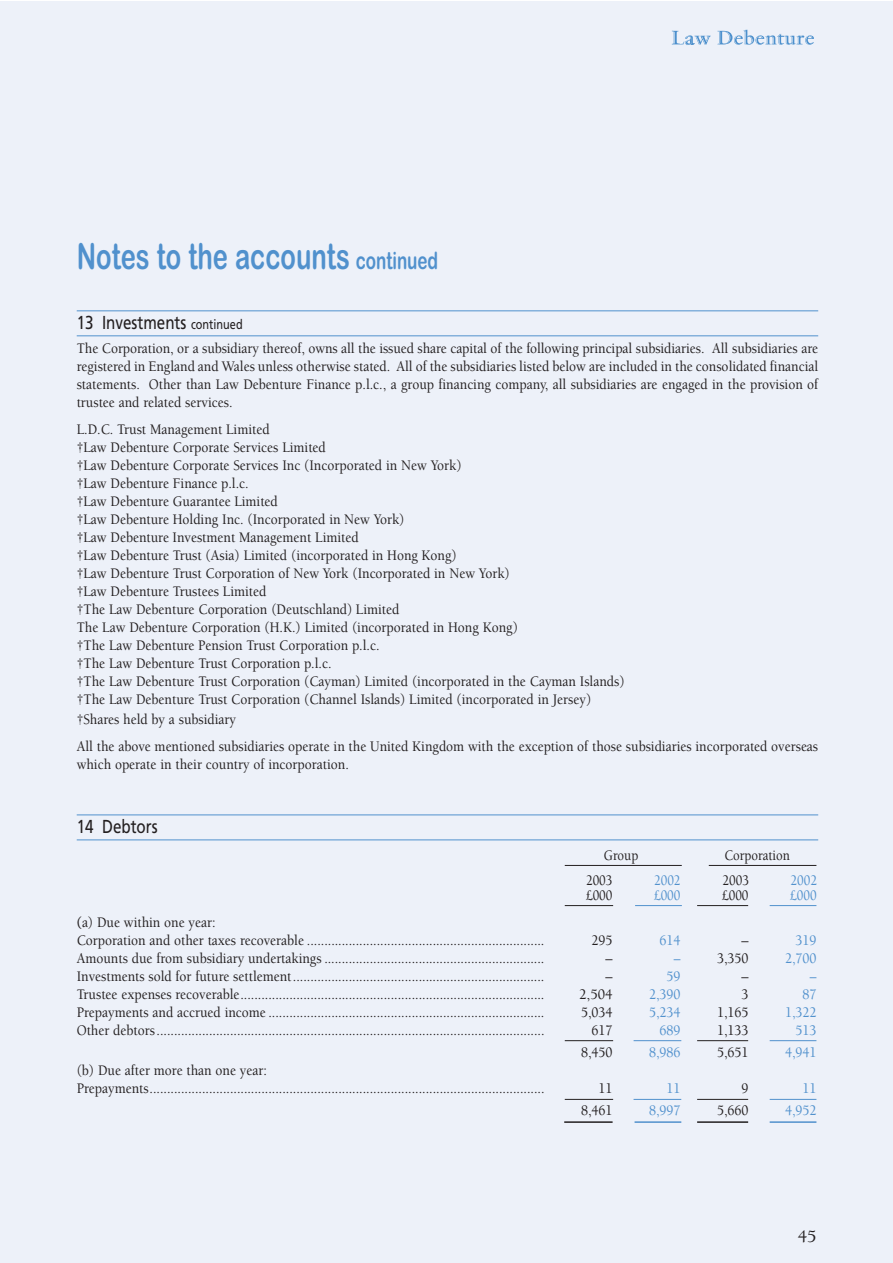
<style>
.page{position:relative;width:893px;height:1263px;background:#fff}
.page>*{position:absolute;margin:0;border:0;box-sizing:border-box;transform-origin:0 0}
.t1{font:36px "Arial Rounded MT Bold";color:#5191cd;scale:.71 1}
.t2{font:18.75px "Frutiger";color:#231f20;scale:.81 1}
.t3{font:500 18px "Berkeley";color:#231f20}
.t4{font:500 15px/18px "Berkeley";color:#231f20;scale:.9 1}
.t5{font:500 15px "Berkeley";color:#5191cd;scale:.9 1}
.t6{font:500 15px "Berkeley";color:#231f20;scale:.86 1}
.t7{font:500 15px "Berkeley";color:#231f20;scale:.85 1}
.t8{font:500 15px "Berkeley";color:#5191cd;scale:.85 1}
.t9{font:500 15px "Berkeley";color:#231f20;scale:.95 1}
.s1{font-size:24px}
.s2{font-size:13.5px}
.s3{font-weight:700}
</style>
<div class="page">
<div style="left:0;top:1px;width:892px;height:1262px;background:#edf1f9"></div>
<svg style="left:717px;top:30px;width:97px;height:15px"></svg>
<svg style="left:672px;top:31px;width:39px;height:14px"></svg>
<hr style="left:77px;top:310px;width:741px;height:1px;background:#5191cd">
<hr style="left:77px;top:335px;width:741px;height:1px;background:#5191cd">
<hr style="left:77px;top:814px;width:741px;height:1px;background:#5191cd">
<hr style="left:77px;top:839px;width:741px;height:1px;background:#5191cd">
<hr style="left:565px;top:865px;width:117px;height:1px;background:#231f20">
<hr style="left:565px;top:905px;width:48px;height:1px;background:#231f20">
<hr style="left:635px;top:905px;width:47px;height:1px;background:#5191cd">
<hr style="left:709px;top:865px;width:107px;height:1px;background:#231f20">
<hr style="left:697px;top:905px;width:51px;height:1px;background:#231f20">
<hr style="left:770px;top:905px;width:46px;height:1px;background:#5191cd">
<hr style="left:565px;top:1040px;width:48px;height:1px;background:#231f20">
<hr style="left:634px;top:1040px;width:47px;height:1px;background:#5191cd">
<hr style="left:697px;top:1040px;width:51px;height:1px;background:#231f20">
<hr style="left:770px;top:1040px;width:46px;height:1px;background:#5191cd">
<hr style="left:565px;top:1099px;width:48px;height:1px;background:#231f20">
<hr style="left:634px;top:1099px;width:47px;height:1px;background:#5191cd">
<hr style="left:697px;top:1099px;width:51px;height:1px;background:#231f20">
<hr style="left:770px;top:1099px;width:46px;height:1px;background:#5191cd">
<hr style="left:564px;top:1121px;width:49px;height:2px;background:#231f20">
<hr style="left:635px;top:1121px;width:46px;height:2px;background:#5191cd">
<hr style="left:697px;top:1121px;width:51px;height:2px;background:#231f20">
<hr style="left:770px;top:1121px;width:46px;height:2px;background:#5191cd">
<h1 class="t1" style="left:77px;top:243px;width:510px">Notes to the accounts <span class="s1">continued</span></h1>
<p class="t2" style="left:77px;top:315px;width:206px">13 Investments <span class="s2">continued</span></p>
<p class="t4" style="left:77px;top:341px;width:825px;text-align:justify">The Corporation, or a subsidiary thereof, owns all the issued share capital of the following principal subsidiaries. All subsidiaries are registered in England and Wales unless otherwise stated. All of the subsidiaries listed below are included in the consolidated financial statements. Other than Law Debenture Finance p.l.c., a group financing company, all subsidiaries are engaged in the provision of trustee and related services.</p>
<p class="t4" style="left:77px;top:422px;width:610px">L.D.C. Trust Management Limited<br>†Law Debenture Corporate Services Limited<br>†Law Debenture Corporate Services Inc (Incorporated in New York)<br>†Law Debenture Finance p.l.c.<br>†Law Debenture Guarantee Limited<br>†Law Debenture Holding Inc. (Incorporated in New York)<br>†Law Debenture Investment Management Limited<br>†Law Debenture Trust (Asia) Limited (incorporated in Hong Kong)<br>†Law Debenture Trust Corporation of New York (Incorporated in New York)<br>†Law Debenture Trustees Limited<br>†The Law Debenture Corporation (Deutschland) Limited<br>The Law Debenture Corporation (H.K.) Limited (incorporated in Hong Kong)<br>†The Law Debenture Pension Trust Corporation p.l.c.<br>†The Law Debenture Trust Corporation p.l.c.<br>†The Law Debenture Trust Corporation (Cayman) Limited (incorporated in the Cayman Islands) †The Law Debenture Trust Corporation (Channel Islands) Limited (incorporated in Jersey)</p>
<p class="t4" style="left:77px;top:707px;width:825px;line-height:27px">†Shares held by a subsidiary<br>All the above mentioned subsidiaries operate in the United Kingdom with the exception of those subsidiaries incorporated overseas</p>
<p class="t4" style="left:77px;top:756px;width:304px">which operate in their country of incorporation.</p>
<p class="t2" style="left:77px;top:819px;width:102px">14 Debtors</p>
<p class="t4" style="left:77px;top:914px;width:521px"><span class="s3">(</span>a) Due within one year:<br>Corporation and other taxes recoverable ....................................................................</p>
<p class="t6" style="left:604px;top:849px;width:42px">Group</p>
<p class="t6" style="left:724px;top:849px;width:78px">Corporation</p>
<p class="t7" style="left:586px;top:875px;width:33px">2003</p>
<p class="t8" style="left:654px;top:875px;width:33px">2002</p>
<p class="t7" style="left:723px;top:875px;width:33px">2003</p>
<p class="t8" style="left:791px;top:875px;width:33px">2002</p>
<p class="t7" style="left:586px;top:890px;width:33px">£000</p>
<p class="t8" style="left:654px;top:890px;width:33px">£000</p>
<p class="t7" style="left:722px;top:890px;width:33px">£000</p>
<p class="t8" style="left:790px;top:890px;width:33px">£000</p>
<p class="t4" style="left:591px;top:932px;width:25px">295</p>
<p class="t5" style="left:659px;top:934px;width:25px">614</p>
<p class="t9" style="left:741px;top:934px;width:9px">–</p>
<p class="t5" style="left:796px;top:934px;width:25px">319</p>
<p class="t4" style="left:77px;top:950px;width:521px">Amounts due from subsidiary undertakings ...............................................................</p>
<p class="t9" style="left:605px;top:952px;width:9px">–</p>
<p class="t5" style="left:674px;top:952px;width:9px">–</p>
<p class="t4" style="left:717px;top:950px;width:37px">3,350</p>
<p class="t5" style="left:785px;top:952px;width:37px">2,700</p>
<p class="t4" style="left:77px;top:968px;width:521px">Investments sold for future settlement........................................................................</p>
<p class="t9" style="left:605px;top:970px;width:9px">–</p>
<p class="t5" style="left:666px;top:970px;width:17px">59</p>
<p class="t9" style="left:741px;top:970px;width:9px">–</p>
<p class="t5" style="left:810px;top:970px;width:9px">–</p>
<p class="t4" style="left:77px;top:986px;width:521px">Trustee expenses recoverable.......................................................................................</p>
<p class="t9" style="left:579px;top:988px;width:37px">2,504</p>
<p class="t5" style="left:649px;top:988px;width:37px">2,390</p>
<p class="t4" style="left:742px;top:986px;width:9px">3</p>
<p class="t5" style="left:803px;top:988px;width:17px">87</p>
<p class="t4" style="left:77px;top:1004px;width:521px">Prepayments and accrued income ...............................................................................</p>
<p class="t4" style="left:581px;top:1004px;width:37px">5,034</p>
<p class="t5" style="left:649px;top:1006px;width:37px">5,234</p>
<p class="t4" style="left:717px;top:1004px;width:37px">1,165</p>
<p class="t5" style="left:785px;top:1006px;width:37px">1,322</p>
<p class="t4" style="left:77px;top:1022px;width:521px">Other debtors...............................................................................................................</p>
<p class="t4" style="left:591px;top:1022px;width:25px">617</p>
<p class="t5" style="left:659px;top:1024px;width:25px">689</p>
<p class="t4" style="left:717px;top:1022px;width:37px">1,133</p>
<p class="t5" style="left:796px;top:1024px;width:25px">513</p>
<p class="t4" style="left:581px;top:1045px;width:37px">8,450</p>
<p class="t5" style="left:649px;top:1046px;width:37px">8,986</p>
<p class="t4" style="left:717px;top:1045px;width:37px">5,651</p>
<p class="t5" style="left:785px;top:1046px;width:37px">4,941</p>
<p class="t4" style="left:77px;top:1063px;width:521px">(b) Due after more than one year:<br>Prepayments.................................................................................................................</p>
<p class="t4" style="left:598px;top:1081px;width:17px">11</p>
<p class="t5" style="left:666px;top:1082px;width:17px">11</p>
<p class="t4" style="left:742px;top:1081px;width:9px">9</p>
<p class="t5" style="left:803px;top:1082px;width:17px">11</p>
<p class="t4" style="left:581px;top:1103px;width:37px">8,461</p>
<p class="t5" style="left:649px;top:1105px;width:37px">8,997</p>
<p class="t4" style="left:717px;top:1103px;width:37px">5,660</p>
<p class="t5" style="left:785px;top:1105px;width:37px">4,952</p>
<p class="t3" style="left:798px;top:1229px;width:20px">45</p>
</div>
